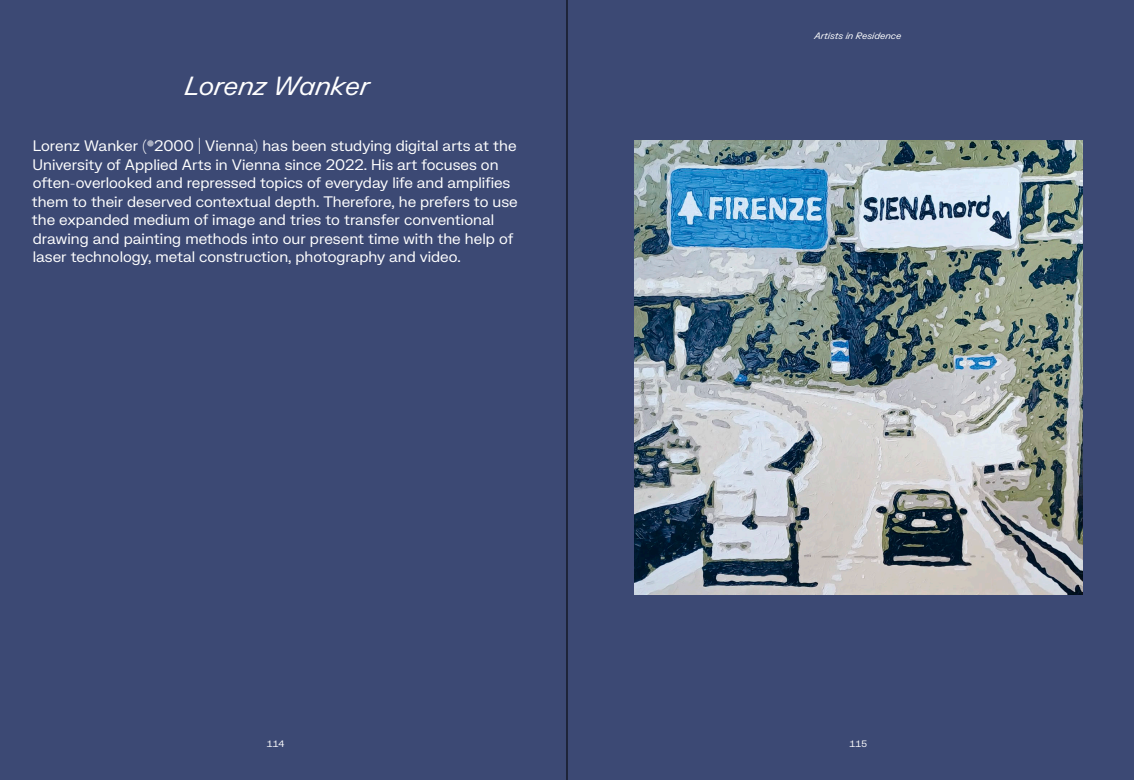
<style>
.page{position:relative;width:1134px;height:780px;background:#3c4974}
.page>*{position:absolute;margin:0;border:0;box-sizing:border-box;transform-origin:0 0}
.t1{font:25.5px "FK Grotesk Italic B";color:#fff}
.t2{font:14.8px/18.5px "FK Grotesk";color:#fff}
.t3{font:9px "FK Grotesk Italic B";letter-spacing:.005em;color:#fff}
.t4{font:9px "FK Grotesk";letter-spacing:.025em;color:#fff}
</style>
<div class="page">
<img style="left:634px;top:140px;width:448px;height:454px">
<hr style="left:567px;top:0;width:1px;height:780px;background:#000">
<h1 class="t1" style="left:185px;top:72px;width:186px">Lorenz Wanker</h1>
<p class="t2" style="left:32px;top:137px;width:487px">Lorenz Wanker (*2000 | Vienna) has been studying digital arts at the University of Applied Arts in Vienna since 2022. His art focuses on often-overlooked and repressed topics of everyday life and amplifies them to their deserved contextual depth. Therefore, he prefers to use the expanded medium of image and tries to transfer conventional drawing and painting methods into our present time with the help of laser technology, metal construction, photography and video.</p>
<p class="t3" style="left:814px;top:31px;width:88px">Artists in Residence</p>
<p class="t4" style="left:267px;top:739px;width:19px">114</p>
<p class="t4" style="left:849px;top:739px;width:19px">115</p>
</div>
